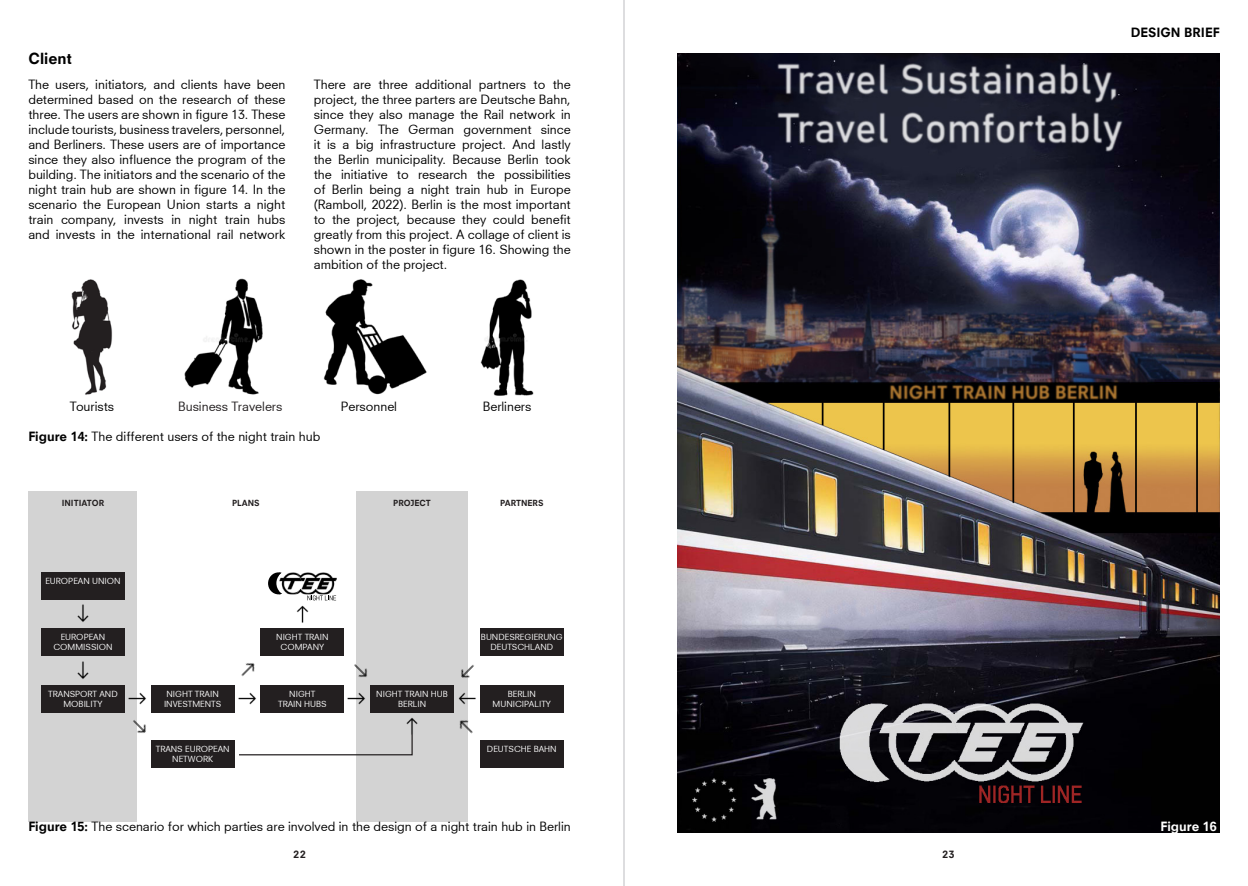
<style>
.page{position:relative;width:1248px;height:886px;background:#fff}
.page>*{position:absolute;margin:0;border:0;box-sizing:border-box;transform-origin:0 0}
.subtitle__Neuzeits{font:15px "Neuzeit S Heavy";color:#000}
.text__Neuzeits__10pt{font:12.5px/15px "Neuzeit S";color:#000;text-align:justify}
.text__NeuzeitsHeavy{font:12.5px "Neuzeit S";color:#000}
.t1{font:12.5px "Neuzeit S";color:#231f20}
.text__NeuzeitsHeavy-2{font:12.5px "Neuzeit S Heavy";color:#000}
.text__Neuzeits__10pt-2{font:12.5px "Neuzeit S Heavy";color:#fff}
.t2{font:10px "Neuzeit S Heavy";color:#231f20}
.text__NeuzeitsHeavy-3{font:8.25px/9.9px "Neuzeit S";color:#fff;text-align:center}
.text__NeuzeitsHeavy-4{font:8.25px "Neuzeit S Heavy";color:#231f20}
.s1{font-family:"Neuzeit S Heavy"}
</style>
<div class="page">
<hr style="left:623px;top:0;width:1px;height:886px;background:#bcbdc0">
<img style="left:71px;top:279px;width:42px;height:116px">
<img style="left:323px;top:279px;width:104px;height:116px">
<img style="left:184px;top:278px;width:79px;height:117px">
<img style="left:480px;top:279px;width:54px;height:117px">
<div style="left:28px;top:491px;width:109px;height:330px;background:#d3d3d3"></div>
<div style="left:356px;top:491px;width:112px;height:330px;background:#d3d3d3"></div>
<div style="left:41px;top:572px;width:84px;height:27px;background:#231f20"></div>
<div style="left:41px;top:628px;width:84px;height:28px;background:#231f20"></div>
<div style="left:41px;top:685px;width:84px;height:27px;background:#231f20"></div>
<div style="left:260px;top:685px;width:84px;height:27px;background:#231f20"></div>
<div style="left:260px;top:628px;width:84px;height:28px;background:#231f20"></div>
<div style="left:480px;top:685px;width:83px;height:27px;background:#231f20"></div>
<div style="left:480px;top:740px;width:83px;height:27px;background:#231f20"></div>
<div style="left:480px;top:628px;width:83px;height:28px;background:#231f20"></div>
<div style="left:370px;top:685px;width:84px;height:27px;background:#231f20"></div>
<div style="left:151px;top:685px;width:83px;height:27px;background:#231f20"></div>
<div style="left:151px;top:740px;width:83px;height:27px;background:#231f20"></div>
<img style="left:77px;top:661px;width:12px;height:18px">
<img style="left:128px;top:692px;width:19px;height:13px">
<img style="left:118px;top:712px;width:39px;height:21px">
<img style="left:234px;top:690px;width:23px;height:22px">
<img style="left:398px;top:712px;width:28px;height:21px">
<img style="left:234px;top:663px;width:21px;height:27px">
<img style="left:296px;top:605px;width:13px;height:18px">
<img style="left:354px;top:664px;width:13px;height:13px">
<img style="left:347px;top:692px;width:18px;height:13px">
<img style="left:458px;top:692px;width:18px;height:13px">
<img style="left:447px;top:712px;width:39px;height:22px">
<img style="left:461px;top:664px;width:13px;height:14px">
<img style="left:77px;top:604px;width:12px;height:18px">
<svg style="left:239px;top:733px;width:174px;height:23px"></svg>
<div style="left:268px;top:572px;width:21px;height:22px;background:#000;border-radius:50%"></div>
<svg style="left:276px;top:570px;width:25px;height:26px"></svg>
<img style="left:301px;top:572px;width:36px;height:22px">
<img style="left:279px;top:572px;width:22px;height:22px">
<svg style="left:307px;top:595px;width:29px;height:6px"></svg>
<img style="left:677px;top:53px;width:542px;height:780px">
<p class="subtitle__Neuzeits" style="left:28px;top:50px;width:45px">Client</p>
<p class="text__Neuzeits__10pt" style="left:28px;top:77px;width:258px">The users, initiators, and clients have been determined based on the research of these three. The users are shown in figure 13. These include tourists, business travelers, personnel, and Berliners. These users are of importance since they also influence the program of the building. The initiators and the scenario of the night train hub are shown in figure 14. In the scenario the European Union starts a night train company, invests in night train hubs and invests in the international rail network</p>
<p class="text__Neuzeits__10pt" style="left:314px;top:77px;width:258px">There are three additional partners to the project, the three parters are Deutsche Bahn, since they also manage the Rail network in Germany. The German government since it is a big infrastructure project. And lastly the Berlin municipality. Because Berlin took the initiative to research the possibilities of Berlin being a night train hub in Europe (Ramboll, 2022). Berlin is the most important to the project, because they could benefit greatly from this project. A collage of client is shown in the poster in figure 16. Showing the ambition of the project.</p>
<p class="text__NeuzeitsHeavy" style="left:70px;top:399px;width:46px">Tourists</p>
<p class="t1" style="left:178px;top:399px;width:106px">Business Travelers</p>
<p class="text__NeuzeitsHeavy" style="left:341px;top:399px;width:58px">Personnel</p>
<p class="text__NeuzeitsHeavy" style="left:482px;top:399px;width:50px">Berliners</p>
<p class="text__Neuzeits__10pt" style="left:28px;top:429px;width:293px"><span class="s1">Figure 14:</span> The different users of the night train hub</p>
<p class="text__NeuzeitsHeavy-4" style="left:62px;top:498px;width:44px">INITIATOR</p>
<p class="text__NeuzeitsHeavy-4" style="left:232px;top:498px;width:29px">PLANS</p>
<p class="text__NeuzeitsHeavy-4" style="left:393px;top:498px;width:39px">PROJECT</p>
<p class="text__NeuzeitsHeavy-4" style="left:500px;top:498px;width:45px">PARTNERS</p>
<p class="text__NeuzeitsHeavy-3" style="left:45px;top:576px;width:77px">EUROPEAN UNION</p>
<p class="text__NeuzeitsHeavy-3" style="left:53px;top:632px;width:61px">EUROPEAN<br>COMMISSION</p>
<p class="text__NeuzeitsHeavy-3" style="left:276px;top:632px;width:54px">NIGHT TRAIN<br>COMPANY</p>
<p class="text__NeuzeitsHeavy-3" style="left:48px;top:689px;width:71px">TRANSPORT AND<br>MOBILITY</p>
<p class="text__NeuzeitsHeavy-3" style="left:289px;top:689px;width:28px">NIGHT</p>
<p class="text__NeuzeitsHeavy-3" style="left:164px;top:689px;width:59px">NIGHT TRAIN<br>INVESTMENTS</p>
<p class="text__NeuzeitsHeavy-3" style="left:156px;top:744px;width:75px">TRANS EUROPEAN<br>NETWORK</p>
<p class="text__NeuzeitsHeavy-3" style="left:278px;top:699px;width:50px">TRAIN HUBS</p>
<p class="text__NeuzeitsHeavy-3" style="left:376px;top:689px;width:73px">NIGHT TRAIN HUB<br>BERLIN</p>
<p class="text__NeuzeitsHeavy-3" style="left:481px;top:632px;width:83px">BUNDESREGIERUNG</p>
<p class="text__NeuzeitsHeavy-3" style="left:490px;top:642px;width:64px">DEUTSCHLAND</p>
<p class="text__NeuzeitsHeavy-3" style="left:492px;top:689px;width:60px">BERLIN<br>MUNICIPALITY</p>
<p class="text__NeuzeitsHeavy-3" style="left:487px;top:744px;width:71px">DEUTSCHE BAHN</p>
<p class="text__Neuzeits__10pt" style="left:28px;top:819px;width:544px"><span class="s1">Figure 15:</span> The scenario for which parties are involved in the design of a night train hub in Berlin</p>
<p class="t2" style="left:293px;top:848px;width:14px">22</p>
<p class="t2" style="left:942px;top:848px;width:14px">23</p>
<p class="text__NeuzeitsHeavy-2" style="left:1130px;top:24px;width:90px">DESIGN BRIEF</p>
<p class="text__Neuzeits__10pt-2" style="left:1160px;top:818px;width:58px">Figure 16</p>
</div>
